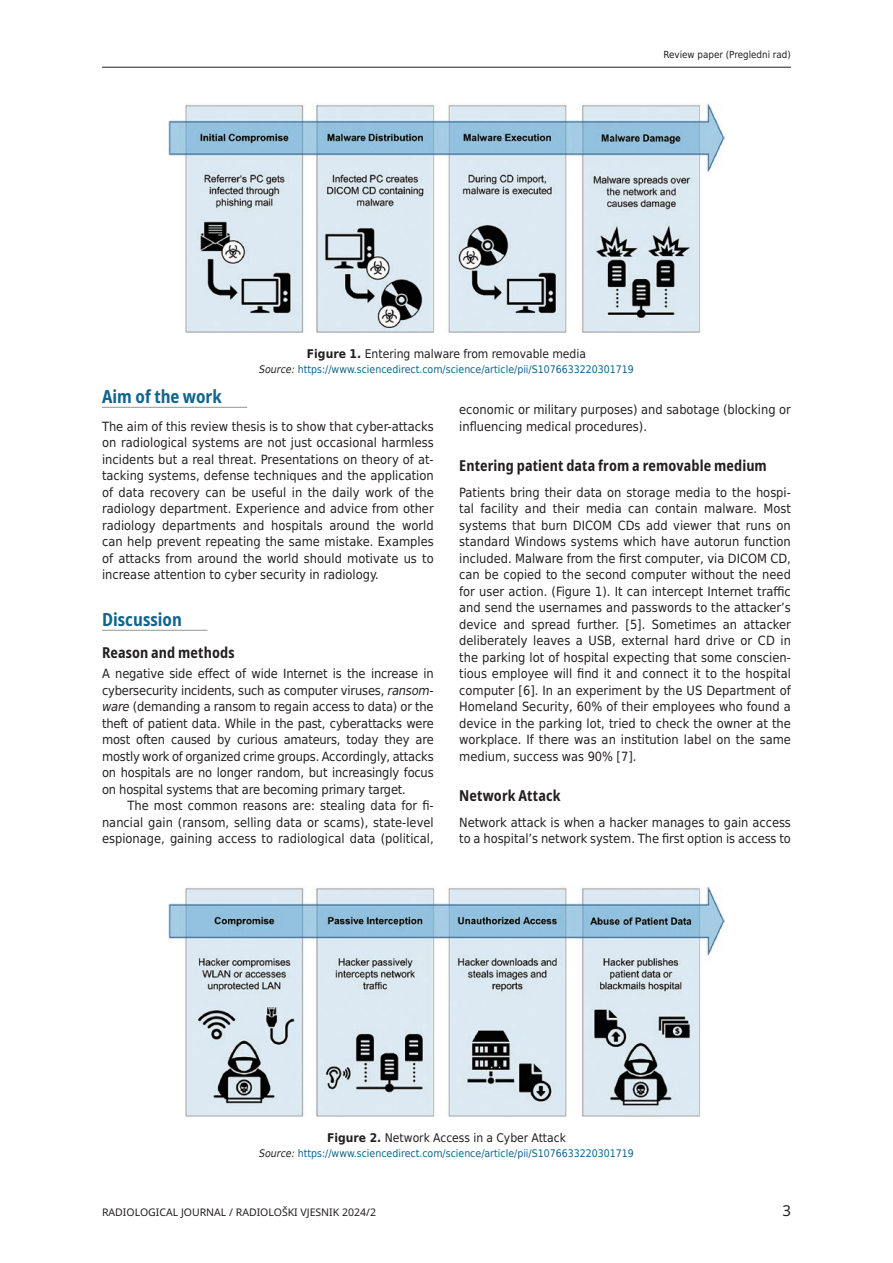
<style>
.page{position:relative;width:893px;height:1263px;background:#fff}
.page>*{position:absolute;margin:0;border:0;box-sizing:border-box;transform-origin:0 0}
.t1{font:700 condensed 18px "Noto Sans";color:#10658e}
.t2{font:700 condensed 15px "Noto Sans";letter-spacing:.01em;color:#231f20}
.t3{font:15px "Noto Sans";color:#231f20}
.t4{font:12.75px/16.5px "DejaVu Sans Condensed";color:#231f20;text-align:justify}
.t5{font:12px "DejaVu Sans Condensed";color:#231f20}
.t6{font:10.5px "DejaVu Sans Condensed";color:#10658e}
.t7{font:10.5px "Noto Sans";color:#231f20}
.t8{font:9.75px "DejaVu Sans Condensed";color:#231f20}
.s1{font-weight:700}
.s2{font-style:italic;color:#231f20}
.s3{font-style:italic}
</style>
<div class="page">
<hr style="left:102px;top:407px;width:145px;height:1px;background:#939598">
<hr style="left:102px;top:630px;width:105px;height:1px;background:#939598">
<img style="left:169px;top:103px;width:555px;height:230px">
<img style="left:169px;top:886px;width:555px;height:230px">
<hr style="left:102px;top:67px;width:689px;height:1px;background:#231f20">
<p class="t8" style="left:663px;top:46px;width:129px">Review paper (Pregledni rad)</p>
<p class="t5" style="left:307px;top:343px;width:281px"><span class="s1">Figure 1.</span> Entering malware from removable media</p>
<p class="t6" style="left:259px;top:360px;width:376px"><span class="s2">Source:</span> https://www.sciencedirect.com/science/article/pii/S1076633220301719</p>
<h1 class="t1" style="left:102px;top:383px;width:121px">Aim of the work</h1>
<p class="t4" style="left:102px;top:417px;width:333px">The aim of this review thesis is to show that cyber-attacks on radiological systems are not just occasional harmless incidents but a real threat. Presentations on theory of at&shy;tacking systems, defense techniques and the application of data recovery can be useful in the daily work of the radiology department. Experience and advice from other radiology departments and hospitals around the world can help prevent repeating the same mistake. Examples of attacks from around the world should motivate us to increase attention to cyber security in radiology.</p>
<h1 class="t1" style="left:102px;top:606px;width:81px">Discussion</h1>
<p class="t2" style="left:102px;top:642px;width:134px">Reason and methods</p>
<p class="t4" style="left:102px;top:665px;width:333px">A negative side effect of wide Internet is the increase in cybersecurity incidents, such as computer viruses, <span class="s3">ransom&shy;ware</span> (demanding a ransom to regain access to data) or the theft of patient data. While in the past, cyberattacks were most often caused by curious amateurs, today they are mostly work of organized crime groups. Accordingly, attacks on hospitals are no longer random, but increasingly focus on hospital systems that are becoming primary target.</p>
<p class="t4" style="left:102px;top:797px;width:333px;text-indent:26px">The most common reasons are: stealing data for fi&shy;nancial gain (ransom, selling data or scams), state-level espionage, gaining access to radiological data (political,</p>
<p class="t4" style="left:459px;top:401px;width:333px">economic or military purposes) and sabotage (blocking or influencing medical procedures).</p>
<p class="t2" style="left:459px;top:455px;width:309px">Entering patient data from a removable medium</p>
<p class="t4" style="left:459px;top:483px;width:333px">Patients bring their data on storage media to the hospi&shy;tal facility and their media can contain malware. Most systems that burn DICOM CDs add viewer that runs on standard Windows systems which have autorun function included. Malware from the first computer, via DICOM CD, can be copied to the second computer without the need for user action. (Figure 1). It can intercept Internet traffic and send the usernames and passwords to the attacker’s device and spread further. [5]. Sometimes an attacker deliberately leaves a USB, external hard drive or CD in the parking lot of hospital expecting that some conscien&shy;tious employee will find it and connect it to the hospital computer [6]. In an experiment by the US Department of Homeland Security, 60% of their employees who found a device in the parking lot, tried to check the owner at the workplace. If there was an institution label on the same medium, success was 90% [7].</p>
<p class="t2" style="left:459px;top:785px;width:103px">Network Attack</p>
<p class="t4" style="left:459px;top:813px;width:333px">Network attack is when a hacker manages to gain access to a hospital’s network system. The first option is access to</p>
<p class="t5" style="left:327px;top:1127px;width:240px"><span class="s1">Figure 2.</span> Network Access in a Cyber Attack</p>
<p class="t6" style="left:259px;top:1144px;width:376px"><span class="s2">Source:</span> https://www.sciencedirect.com/science/article/pii/S1076633220301719</p>
<p class="t7" style="left:102px;top:1206px;width:53px">RADIOLOGICAL</p>
<p class="t7" style="left:181px;top:1206px;width:19px">JOURNAL</p>
<p class="t7" style="left:229px;top:1206px;width:78px">/ RADIOLOŠKI VJESNI</p>
<p class="t7" style="left:333px;top:1206px;width:45px">K 2024/2</p>
<p class="t3" style="left:782px;top:1201px;width:10px">3</p>
</div>
